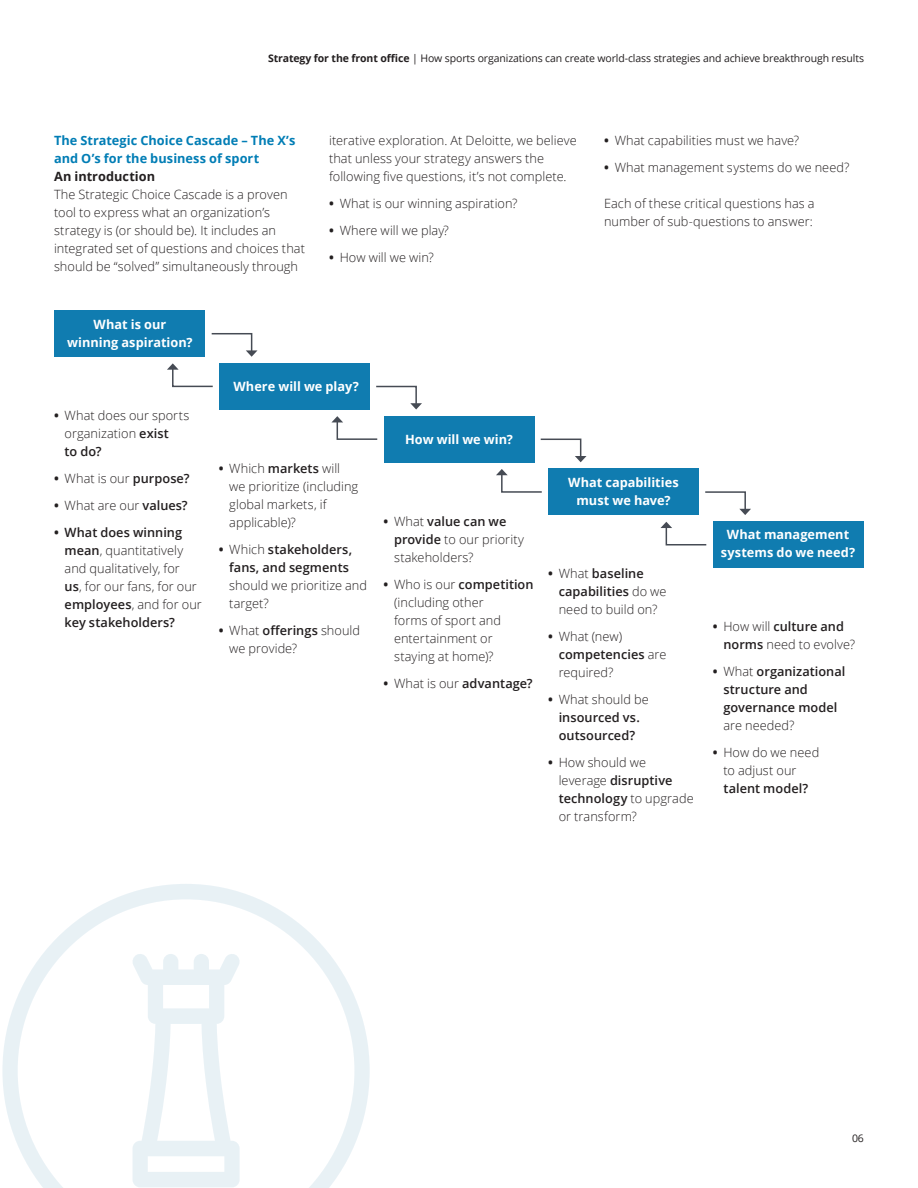
<style>
.page{position:relative;width:918px;height:1188px;background:#fff}
.page>*{position:absolute;margin:0;border:0;box-sizing:border-box;transform-origin:0 0}
.Body_copy__8_5_12pt{font:300 12.75px/18px "Open Sans";letter-spacing:.005em;color:#231f20}
.Body_copy__8_5_12pt-2{font:700 12.75px/18px "Open Sans";color:#fff;text-align:center}
.t1{font:600 12.75px/18px "Open Sans";letter-spacing:.005em;color:#231f20;text-align:center}
.Subhead_A__8_5_12pt{font:700 12.75px/18px "Open Sans";letter-spacing:.005em;color:#007db5}
.Subhead_B__8_5_12pt{font:700 12.75px "Open Sans";color:#231f20}
.t2{font:10.5px "Open Sans";letter-spacing:-.01em;color:#231f20}
.s1{font-weight:700}
.s2{font-weight:600}
.s3{font-weight:300}
</style>
<div class="page">
<div style="left:713px;top:522px;width:150px;height:46px;background:#107cb0"></div>
<div style="left:548px;top:469px;width:151px;height:46px;background:#107cb0"></div>
<div style="left:384px;top:416px;width:150px;height:46px;background:#107cb0"></div>
<div style="left:219px;top:363px;width:151px;height:46px;background:#107cb0"></div>
<div style="left:55px;top:311px;width:150px;height:46px;background:#107cb0"></div>
<svg style="left:211px;top:333px;width:46px;height:24px"></svg>
<svg style="left:660px;top:522px;width:47px;height:24px"></svg>
<svg style="left:376px;top:385px;width:46px;height:25px"></svg>
<svg style="left:496px;top:469px;width:46px;height:24px"></svg>
<svg style="left:540px;top:438px;width:47px;height:24px"></svg>
<svg style="left:331px;top:416px;width:47px;height:24px"></svg>
<svg style="left:705px;top:491px;width:46px;height:24px"></svg>
<svg style="left:167px;top:363px;width:46px;height:25px"></svg>
<svg style="left:2px;top:884px;width:368px;height:304px"></svg>
<p class="t2" style="left:268px;top:51px;width:597px"><span class="s1">Strategy for the front office</span> | How sports organizations can create world-class strategies and achieve breakthrough results</p>
<p class="Subhead_A__8_5_12pt" style="left:54px;top:131px;width:243px">The Strategic Choice Cascade – The X’s and O’s for the business of sport</p>
<p class="Subhead_B__8_5_12pt" style="left:54px;top:167px;width:103px">An introduction</p>
<p class="Body_copy__8_5_12pt" style="left:54px;top:185px;width:252px">The Strategic Choice Cascade is a proven tool to express what an organization’s strategy is (or should be). It includes an integrated set of questions and choices that should be “solved” simultaneously through</p>
<p class="Body_copy__8_5_12pt-2" style="left:67px;top:315px;width:127px">What is our winning aspiration?</p>
<p class="Body_copy__8_5_12pt" style="left:329px;top:131px;width:249px">iterative exploration. At Deloitte, we believe that unless your strategy answers the following five questions, it’s not complete.</p>
<p class="Body_copy__8_5_12pt" style="left:329px;top:194px;width:190px"><span class="s1">•</span> What is our winning aspiration?</p>
<p class="Body_copy__8_5_12pt" style="left:329px;top:221px;width:121px"><span class="s1">•</span> Where will we play?</p>
<p class="Body_copy__8_5_12pt" style="left:329px;top:248px;width:106px"><span class="s1">•</span> How will we win?</p>
<p class="Body_copy__8_5_12pt-2" style="left:233px;top:377px;width:127px">Where will we play?</p>
<p class="Body_copy__8_5_12pt" style="left:604px;top:131px;width:197px"><span class="s1">•</span> What capabilities must we have?</p>
<p class="Body_copy__8_5_12pt" style="left:604px;top:158px;width:247px"><span class="s1">•</span> What management systems do we need?</p>
<p class="Body_copy__8_5_12pt" style="left:604px;top:194px;width:212px">Each of these critical questions has a number of sub-questions to answer:</p>
<p class="Body_copy__8_5_12pt" style="left:65px;top:406px;width:126px;text-indent:-11px"><span class="s1">•</span> What does our sports organization <span class="s2">exist<br>to do?</span></p>
<p class="Body_copy__8_5_12pt" style="left:54px;top:469px;width:137px"><span class="s1">•</span> What is our <span class="s2">purpose?</span></p>
<p class="Body_copy__8_5_12pt" style="left:54px;top:496px;width:135px"><span class="s1">•</span> What are our <span class="s2">values?</span></p>
<p class="Body_copy__8_5_12pt" style="left:65px;top:523px;width:139px;text-indent:-11px"><span class="s1">•</span> <span class="s2">What does winning mean</span>, quantitatively and qualitatively, for<br><span class="s2">us</span>, for our fans, for our <span class="s2">employees</span>, and for our <span class="s2">key stakeholders?</span></p>
<p class="Body_copy__8_5_12pt" style="left:229px;top:459px;width:130px;text-indent:-11px"><span class="s1">•</span> Which <span class="s2">markets</span> will we prioritize (including global markets, if applicable)?</p>
<p class="Body_copy__8_5_12pt" style="left:229px;top:540px;width:139px;text-indent:-11px"><span class="s1">•</span> Which <span class="s2">stakeholders, fans, and segments </span>should we prioritize and target?</p>
<p class="Body_copy__8_5_12pt" style="left:229px;top:621px;width:132px;text-indent:-11px"><span class="s1">•</span> What <span class="s2">offerings</span> should we provide?</p>
<p class="Body_copy__8_5_12pt-2" style="left:405px;top:430px;width:109px">How will we win?</p>
<p class="Body_copy__8_5_12pt" style="left:394px;top:512px;width:132px;text-indent:-11px"><span class="s1">•</span> What <span class="s2">value can we provide</span> to our priority stakeholders?</p>
<p class="Body_copy__8_5_12pt" style="left:394px;top:575px;width:141px;text-indent:-11px"><span class="s1">•</span> Who is our <span class="s2">competition </span>(including other<br>forms of sport and entertainment or staying at home)?</p>
<p class="t1" style="left:383px;top:674px;width:151px"><span class="s1">•</span> <span class="s3">What is our</span> advantage?</p>
<p class="Body_copy__8_5_12pt-2" style="left:568px;top:473px;width:112px">What capabilities must we have?</p>
<p class="Body_copy__8_5_12pt" style="left:559px;top:565px;width:109px;text-indent:-11px"><span class="s1">•</span> What <span class="s2">baseline capabilities</span> do we need to build on?</p>
<p class="Body_copy__8_5_12pt" style="left:559px;top:628px;width:109px;text-indent:-11px"><span class="s1">•</span> What (new) <span class="s2">competencies</span> are required?</p>
<p class="t1" style="left:548px;top:691px;width:102px"><span class="s1">•</span> <span class="s3">What should be </span>insourced vs. outsourced?</p>
<p class="Body_copy__8_5_12pt" style="left:559px;top:754px;width:136px;text-indent:-11px"><span class="s1">•</span> How should we leverage <span class="s2">disruptive technology</span> to upgrade or transform?</p>
<p class="Body_copy__8_5_12pt-2" style="left:721px;top:526px;width:136px">What management systems do we need?</p>
<p class="Body_copy__8_5_12pt" style="left:723px;top:617px;width:133px;text-indent:-11px"><span class="s1">•</span> How will <span class="s2">culture and norms</span> need to evolve?</p>
<p class="t1" style="left:723px;top:662px;width:123px;text-align:left;text-indent:-11px"><span class="s1">•</span> <span class="s3">What</span> organizational structure and governance model <span class="s3">are needed?</span></p>
<p class="Body_copy__8_5_12pt" style="left:723px;top:743px;width:97px;text-indent:-11px"><span class="s1">•</span> How do we need to adjust our <span class="s2">talent model?</span></p>
<p class="t2" style="left:852px;top:1131px;width:13px">06</p>
</div>
